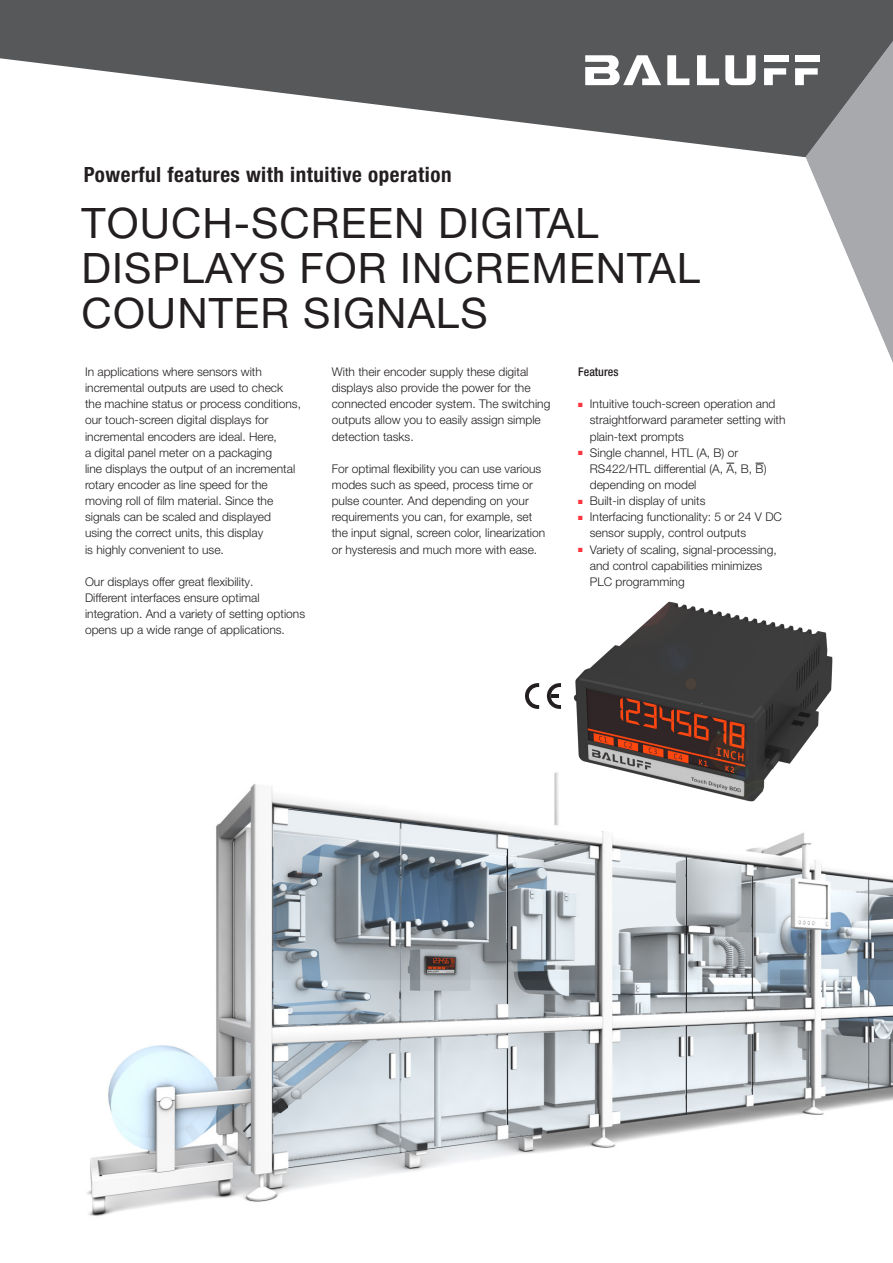
<style>
.page{position:relative;width:893px;height:1263px;background:#fff}
.page>*{position:absolute;margin:0;border:0;box-sizing:border-box;transform-origin:0 0}
.t1{font:42px/45px "Helvetica Neue LT Pro";letter-spacing:.025em;color:#231f20}
.t2{font:700 condensed 21px "Helvetica Neue LT Pro";letter-spacing:.025em;color:#231f20}
.Copy-Text_H45_8_10_7{font:300 12px/16.2px "Helvetica Neue LT Pro";color:#231f20}
.Copy-Subline_H67_8_1{font:500 condensed 12px "Helvetica Neue LT Pro";color:#231f20}
.s1{color:#fb333e}
</style>
<div class="page">
<svg style="left:539px;top:157px;width:354px;height:552px"></svg>
<svg style="left:0;top:0;width:893px;height:157px;fill:#57585a"></svg>
<svg style="left:585px;top:55px;width:76px;height:30px"></svg>
<svg style="left:667px;top:55px;width:22px;height:30px"></svg>
<svg style="left:697px;top:55px;width:22px;height:30px"></svg>
<svg style="left:725px;top:55px;width:31px;height:30px"></svg>
<svg style="left:764px;top:68px;width:22px;height:17px"></svg>
<div style="left:764px;top:55px;width:24px;height:7px;background:#fff"></div>
<svg style="left:795px;top:68px;width:23px;height:17px"></svg>
<div style="left:795px;top:55px;width:24px;height:7px;background:#fff"></div>
<img style="left:87px;top:772px;width:806px;height:444px">
<img style="left:558px;top:561px;width:282px;height:282px">
<svg style="left:525px;top:683px;width:14px;height:26px"></svg>
<svg style="left:547px;top:683px;width:14px;height:26px"></svg>
<p class="t2" style="left:84px;top:162px;width:369px">Powerful features with intuitive operation</p>
<p class="t1" style="left:82px;top:199px;width:620px">TOUCH-SCREEN DIGITAL<br>DISPLAYS FOR INCREMENTAL<br>COUNTER SIGNALS</p>
<p class="Copy-Text_H45_8_10_7" style="left:85px;top:363px;width:218px">In applications where sensors with incremental outputs are used to check the machine status or process conditions, our touch-screen digital displays for incremental encoders are ideal. Here,<br>a digital panel meter on a packaging<br>line displays the output of an incremental rotary encoder as line speed for the moving roll of film material. Since the signals can be scaled and displayed using the correct units, this display<br>is highly convenient to use.</p>
<p class="Copy-Text_H45_8_10_7" style="left:85px;top:573px;width:222px">Our displays offer great flexibility.<br>Different interfaces ensure optimal integration. And a variety of setting options opens up a wide range of applications.</p>
<p class="Copy-Text_H45_8_10_7" style="left:332px;top:363px;width:220px">With their encoder supply these digital displays also provide the power for the connected encoder system. The switching outputs allow you to easily assign simple detection tasks.</p>
<p class="Copy-Text_H45_8_10_7" style="left:332px;top:460px;width:215px">For optimal flexibility you can use various modes such as speed, process time or pulse counter. And depending on your requirements you can, for example, set the input signal, screen color, linearization or hysteresis and much more with ease.</p>
<p class="Copy-Subline_H67_8_1" style="left:578px;top:365px;width:42px">Features</p>
<p class="Copy-Text_H45_8_10_7" style="left:590px;top:396px;width:197px;text-indent:-11px"><span class="s1">■</span> Intuitive touch-screen operation and straightforward parameter setting with plain-text prompts</p>
<p class="Copy-Text_H45_8_10_7" style="left:590px;top:444px;width:178px;text-indent:-11px"><span class="s1">■</span> Single channel, HTL (A, B) or<br>RS422/HTL differential (A, A, B, B) depending on model</p>
<p class="Copy-Text_H45_8_10_7" style="left:578px;top:492px;width:129px"><span class="s1">■</span> Built-in display of units</p>
<p class="Copy-Text_H45_8_10_7" style="left:590px;top:509px;width:194px;text-indent:-11px"><span class="s1">■</span> Interfacing functionality: 5 or 24 V DC sensor supply, control outputs</p>
<p class="Copy-Text_H45_8_10_7" style="left:590px;top:541px;width:188px;text-indent:-11px"><span class="s1">■</span> Variety of scaling, signal-processing, and control capabilities minimizes<br>PLC programming</p>
</div>
